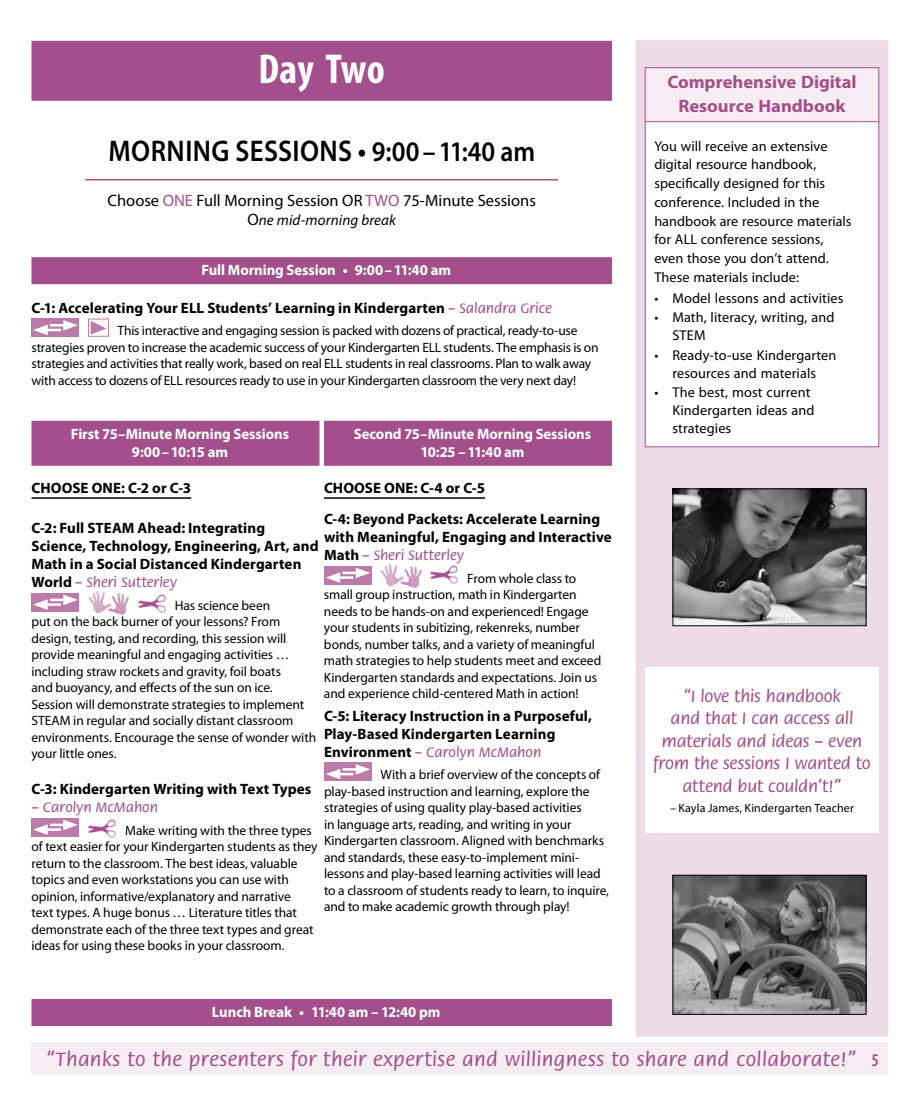
<style>
.page{position:relative;width:918px;height:1107px;background:#fff}
.page>*{position:absolute;margin:0;border:0;box-sizing:border-box;transform-origin:0 0}
.t1{font:700 condensed 42px "Myriad Pro";color:#fff}
.t2{font:600 30px "Myriad Pro";letter-spacing:.015em;color:#000;scale:.9 1}
.t3{font:500 21px "Flora Std";letter-spacing:.02em;color:#a34f8b}
.t4{font:500 18px/22.5px "Flora Std";letter-spacing:-.01em;color:#a34f8b;text-align:center}
.t5{font:700 18px/24px "Myriad Pro";color:#a34f8b;text-align:center}
.t6{font:600 condensed 18px "Myriad Pro";color:#a34f8b}
.t7{font:16.5px "Myriad Pro";color:#000}
.t8{font:700 15px/18px "Myriad Pro";letter-spacing:.005em;color:#000}
.t9{font:700 15px/18px "Myriad Pro";letter-spacing:-.005em;color:#fff;text-align:center}
.t10{font:500 15px "Flora Std";letter-spacing:.005em;color:#a34f8b}
.t11{font:italic 15px "Myriad Pro";letter-spacing:.01em;color:#000}
.t12{font:14.25px/18.8px "Myriad Pro";letter-spacing:.005em;color:#000}
.t13{font:13.5px/16.5px "Myriad Pro";letter-spacing:-.01em;color:#000}
.t14{font:12px "Myriad Pro";letter-spacing:.005em;color:#000}
.s1{font-size:28.5px}
.s2{color:#a34f8b}
.s3{font-style:normal;font-size:16.5px}
.s4{font-family:"Flora Std";font-weight:500;color:#a34f8b}
.s5{font-family:"Myriad Pro";font-weight:700;color:#000}
</style>
<div class="page">
<div style="left:636px;top:40px;width:252px;height:996px;background:#eddce8"></div>
<img style="left:675px;top:877px;width:189px;height:136px">
<div style="left:673px;top:875px;width:193px;height:140px;border:1px solid #000"></div>
<img style="left:675px;top:491px;width:189px;height:133px">
<div style="left:673px;top:489px;width:193px;height:137px;border:1px solid #000"></div>
<div style="left:32px;top:1042px;width:856px;height:34px;background:#f6edf3"></div>
<div style="left:32px;top:257px;width:580px;height:27px;background:#a34f8b"></div>
<div style="left:32px;top:319px;width:48px;height:18px;background:#ba7ba8"></div>
<svg style="left:33px;top:320px;width:45px;height:15px"></svg>
<svg style="left:91px;top:321px;width:15px;height:14px"></svg>
<div style="left:88px;top:319px;width:21px;height:18px;border:1px solid #ba7ba8"></div>
<div style="left:32px;top:421px;width:288px;height:45px;background:#a34f8b"></div>
<hr style="left:32px;top:497px;width:159px;height:2px;background:#000">
<div style="left:32px;top:593px;width:48px;height:18px;background:#ba7ba8"></div>
<svg style="left:33px;top:595px;width:45px;height:15px"></svg>
<img style="left:88px;top:592px;width:41px;height:22px">
<img style="left:138px;top:594px;width:27px;height:18px">
<div style="left:32px;top:818px;width:48px;height:18px;background:#ba7ba8"></div>
<svg style="left:33px;top:820px;width:45px;height:15px"></svg>
<img style="left:89px;top:819px;width:27px;height:18px">
<div style="left:324px;top:421px;width:288px;height:45px;background:#a34f8b"></div>
<hr style="left:324px;top:497px;width:161px;height:2px;background:#000">
<div style="left:324px;top:566px;width:48px;height:18px;background:#ba7ba8"></div>
<svg style="left:326px;top:568px;width:44px;height:15px"></svg>
<img style="left:381px;top:565px;width:40px;height:22px">
<img style="left:431px;top:566px;width:27px;height:18px">
<div style="left:324px;top:763px;width:48px;height:18px;background:#ba7ba8"></div>
<svg style="left:326px;top:764px;width:44px;height:15px"></svg>
<div style="left:32px;top:999px;width:580px;height:27px;background:#a34f8b"></div>
<div style="left:32px;top:41px;width:580px;height:60px;background:#a34f8b"></div>
<hr style="left:86px;top:179px;width:472px;height:1px;background:#a34f8b">
<div style="left:645px;top:68px;width:234px;height:54px;background:#f6edf3"></div>
<div style="left:645px;top:68px;width:234px;height:54px;border:1px solid #a34f8b"></div>
<div style="left:645px;top:122px;width:234px;height:325px;background:#fff"></div>
<div style="left:645px;top:122px;width:234px;height:325px;border:1px solid #a34f8b"></div>
<div style="left:645px;top:668px;width:234px;height:165px;background:#fff"></div>
<h1 class="t1" style="left:259px;top:43px;width:128px">Day Two</h1>
<h2 class="t2" style="left:109px;top:132px;width:475px">MORNING SESSIONS • <span class="s1">9:00–11:40 am</span></h2>
<p class="t7" style="left:108px;top:190px;width:430px">Choose <span class="s2">ONE</span> Full Morning Session OR <span class="s2">TWO</span> 75-Minute Sessions</p>
<p class="t11" style="left:247px;top:211px;width:150px"><span class="s3">O</span>ne mid-morning break</p>
<p class="t9" style="left:201px;top:261px;width:251px">Full Morning Session • 9:00–11:40 am</p>
<p class="t8" style="left:32px;top:298px;width:522px">C‑1: Accelerating Your ELL Students’ Learning in Kindergarten <span class="s4">– Salandra Grice</span></p>
<p class="t13" style="left:32px;top:322px;width:569px;text-indent:86px">This interactive and engaging session is packed with dozens of practical, ready-to-use strategies proven to increase the academic success of your Kindergarten ELL students. The emphasis is on strategies and activities that really work, based on real ELL students in real classrooms. Plan to walk away with access to dozens of ELL resources ready to use in your Kindergarten classroom the very next day!</p>
<p class="t9" style="left:354px;top:424px;width:239px">Second 75–Minute Morning Sessions<br>10:25 –11:40 am</p>
<p class="t8" style="left:324px;top:471px;width:278px;line-height:31.5px">CHOOSE ONE: C‑4 or C‑5<br>C‑4: Beyond Packets: Accelerate Learning</p>
<p class="t8" style="left:324px;top:528px;width:289px">with Meaningful, Engaging and Interactive</p>
<p class="t10" style="left:324px;top:548px;width:141px"><span class="s5">Math</span> – Sheri Sutterley</p>
<p class="t13" style="left:324px;top:570px;width:279px;text-indent:143px">From whole class to small group instruction, math in Kindergarten needs to be hands-on and experienced! Engage your students in subitizing, rekenreks, number bonds, number talks, and a variety of meaningful math strategies to help students meet and exceed Kindergarten standards and expectations. Join us and experience child-centered Math in action!</p>
<p class="t8" style="left:324px;top:706px;width:270px">C‑5: Literacy Instruction in a Purposeful,<br>Play-Based Kindergarten Learning</p>
<p class="t10" style="left:324px;top:744px;width:219px"><span class="s5">Environment</span> – Carolyn McMahon</p>
<p class="t13" style="left:324px;top:766px;width:287px;text-indent:57px">With a brief overview of the concepts of play-based instruction and learning, explore the strategies of using quality play-based activities<br>in language arts, reading, and writing in your Kindergarten classroom. Aligned with benchmarks and standards, these easy-to-implement mini&shy;lessons and play-based learning activities will lead to a classroom of students ready to learn, to inquire, and to make academic growth through play!</p>
<p class="t9" style="left:71px;top:424px;width:220px">First 75–Minute Morning Sessions<br>9:00–10:15 am</p>
<p class="t8" style="left:32px;top:478px;width:161px">CHOOSE ONE: C‑2 or C‑3</p>
<p class="t8" style="left:32px;top:519px;width:289px">C‑2: Full STEAM Ahead: Integrating<br>Science, Technology, Engineering, Art, and<br>Math in a Social Distanced Kindergarten</p>
<p class="t10" style="left:32px;top:575px;width:147px"><span class="s5">World</span> – Sheri Sutterley</p>
<p class="t13" style="left:31px;top:597px;width:286px;text-indent:143px">Has science been<br>put on the back burner of your lessons? From design, testing, and recording, this session will provide meaningful and engaging activities … including straw rockets and gravity, foil boats<br>and buoyancy, and effects of the sun on ice.<br>Session will demonstrate strategies to implement STEAM in regular and socially distant classroom environments. Encourage the sense of wonder with your little ones.</p>
<p class="t8" style="left:32px;top:780px;width:281px">C‑3: Kindergarten Writing with Text Types</p>
<p class="t10" style="left:32px;top:800px;width:128px">– Carolyn McMahon</p>
<p class="t13" style="left:32px;top:822px;width:288px;text-indent:94px">Make writing with the three types of text easier for your Kindergarten students as they return to the classroom. The best ideas, valuable topics and even workstations you can use with opinion, informative/explanatory and narrative<br>text types. A huge bonus … Literature titles that demonstrate each of the three text types and great ideas for using these books in your classroom.</p>
<p class="t9" style="left:212px;top:1002px;width:230px">Lunch Break • 11:40 am – 12:40 pm</p>
<h3 class="t5" style="left:667px;top:69px;width:191px">Comprehensive Digital<br>Resource Handbook</h3>
<p class="t12" style="left:654px;top:136px;width:199px">You will receive an extensive digital resource handbook, specifically designed for this conference. Included in the handbook are resource materials for ALL conference sessions, even those you don’t attend.<br>These materials include:</p>
<p class="t12" style="left:654px;top:288px;width:191px">• Model lessons and activities</p>
<p class="t12" style="left:672px;top:308px;width:164px;line-height:18px;text-indent:-18px">• Math, literacy, writing, and<br>STEM</p>
<p class="t12" style="left:654px;top:346px;width:184px;line-height:18px;text-align:center">• Ready-to-use Kindergarten resources and materials</p>
<p class="t12" style="left:672px;top:383px;width:144px;line-height:18px;text-indent:-18px">• The best, most current<br>Kindergarten ideas and strategies</p>
<h3 class="t4" style="left:653px;top:685px;width:219px">“I love this handbook<br>and that I can access all materials and ideas – even from the sessions I wanted to attend but couldn’t!”</h3>
<p class="t14" style="left:670px;top:801px;width:185px">– Kayla James, Kindergarten Teacher</p>
<h3 class="t3" style="left:46px;top:1048px;width:812px">“Thanks to the presenters for their expertise and willingness to share and collaborate!”</h3>
<h3 class="t6" style="left:872px;top:1049px;width:9px">5</h3>
</div>
